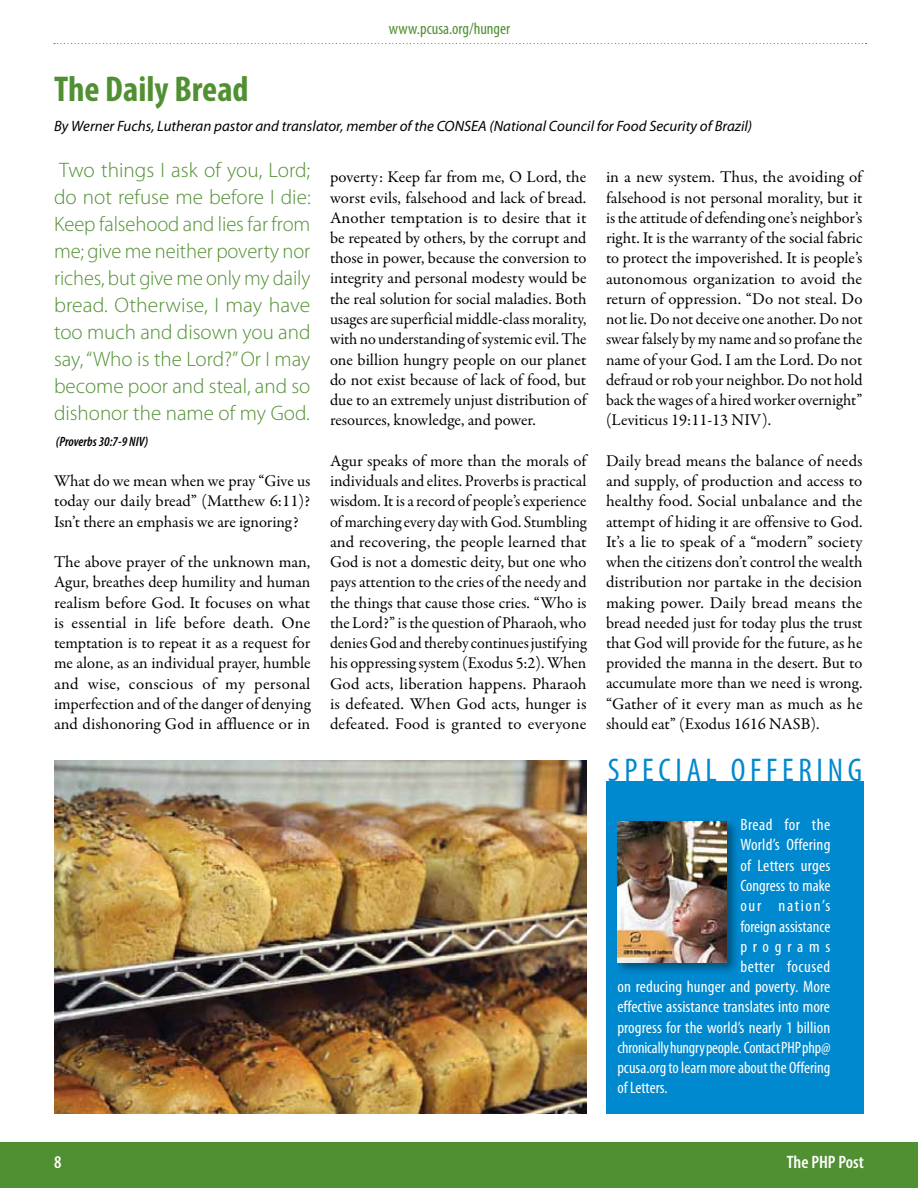
<style>
.page{position:relative;width:918px;height:1188px;background:#fff}
.page>*{position:absolute;margin:0;border:0;box-sizing:border-box;transform-origin:0 0}
.t1{font:700 condensed 36px "Myriad Pro";color:#519032}
.t2{font:condensed 33px "Myriad Pro";color:#0089cf}
.t3{font:300 21px/27px "Myriad Pro";color:#519032;text-align:justify}
.t4{font:600 condensed 18px "Myriad Pro";color:#fff}
.t5{font:16.5px/20.2px "Garamond Premr Pro";color:#000;text-align:justify}
.t6{font:condensed 16.5px "Myriad Pro";letter-spacing:.005em;color:#fff}
.t7{font:condensed 16.5px "Myriad Pro";letter-spacing:.03em;color:#fff}
.t8{font:condensed 16.5px "Myriad Pro";color:#519032}
.t9{font:condensed 16.5px "Myriad Pro";letter-spacing:.1em;color:#fff}
.t10{font:condensed 16.5px "Myriad Pro";letter-spacing:.34em;color:#fff}
.t11{font:italic 15px "Myriad Pro";color:#000}
.t12{font:italic 600 condensed 13.5px "Myriad Pro";color:#000}
</style>
<div class="page">
<svg style="left:54px;top:43px;width:813px;height:1px"></svg>
<div style="left:0;top:1143px;width:918px;height:45px;background:#519032"></div>
<img style="left:54px;top:761px;width:532px;height:353px">
<div style="left:606px;top:781px;width:258px;height:333px;background:#0089cf"></div>
<div style="left:615px;top:819px;width:124px;height:157px;background:#000;opacity:.4"></div>
<img style="left:617px;top:821px;width:110px;height:142px">
<p class="t8" style="left:389px;top:18px;width:123px">www.pcusa.org/hunger</p>
<h1 class="t1" style="left:54px;top:67px;width:196px">The Daily Bread</h1>
<p class="t11" style="left:54px;top:117px;width:700px">By Werner Fuchs, Lutheran pastor and translator, member of the CONSEA (National Council for Food Security of Brazil)</p>
<p class="t3" style="left:54px;top:156px;width:258px">Two things I ask of you, Lord; do not refuse me before I die:<br>Keep falsehood and lies far from me; give me neither poverty nor riches, but give me only my daily bread. Otherwise, I may have too much and disown you and say, “Who is the Lord?” Or I may become poor and steal, and so dishonor the name of my God.</p>
<p class="t12" style="left:56px;top:433px;width:94px">(Proverbs 30:7-9 NIV)</p>
<p class="t5" style="left:54px;top:471px;width:258px">What do we mean when we pray “Give us today our daily bread” (Matthew 6:11)?<br>Isn’t there an emphasis we are ignoring?</p>
<p class="t5" style="left:54px;top:552px;width:258px">The above prayer of the unknown man, Agur, breathes deep humility and human realism before God. It focuses on what is essential in life before death. One temptation is to repeat it as a request for me alone, as an individual prayer, humble and wise, conscious of my personal imperfection and of the danger of denying and dishonoring God in affluence or in</p>
<p class="t5" style="left:330px;top:167px;width:258px">poverty: Keep far from me, O Lord, the worst evils, falsehood and lack of bread.<br>Another temptation is to desire that it be repeated by others, by the corrupt and those in power, because the conversion to integrity and personal modesty would be the real solution for social maladies. Both usages are superficial middle-class morality, with no understanding of systemic evil. The one billion hungry people on our planet do not exist because of lack of food, but due to an extremely unjust distribution of resources, knowledge, and power.</p>
<p class="t5" style="left:330px;top:451px;width:258px">Agur speaks of more than the morals of individuals and elites. Proverbs is practical wisdom. It is a record of people’s experience of marching every day with God. Stumbling and recovering, the people learned that God is not a domestic deity, but one who pays attention to the cries of the needy and the things that cause those cries. “Who is the Lord?” is the question of Pharaoh, who denies God and thereby continues justifying his oppressing system (Exodus 5:2). When God acts, liberation happens. Pharaoh is defeated. When God acts, hunger is defeated. Food is granted to everyone</p>
<p class="t5" style="left:606px;top:167px;width:258px">in a new system. Thus, the avoiding of falsehood is not personal morality, but it is the attitude of defending one’s neighbor’s right. It is the warranty of the social fabric to protect the impoverished. It is people’s autonomous organization to avoid the return of oppression. “Do not steal. Do not lie. Do not deceive one another. Do not swear falsely by my name and so profane the name of your God. I am the Lord. Do not defraud or rob your neighbor. Do not hold back the wages of a hired worker overnight” (Leviticus 19:11-13 NIV).</p>
<p class="t5" style="left:606px;top:451px;width:258px">Daily bread means the balance of needs and supply, of production and access to healthy food. Social unbalance and the attempt of hiding it are offensive to God.<br>It’s a lie to speak of a “modern” society when the citizens don’t control the wealth distribution nor partake in the decision making power. Daily bread means the bread needed just for today plus the trust that God will provide for the future, as he provided the manna in the desert. But to accumulate more than we need is wrong. “Gather of it every man as much as he should eat” (Exodus 1616 NASB).</p>
<h2 class="t2" style="left:608px;top:750px;width:33px">Special</h2>
<h2 class="t2" style="left:731px;top:750px;width:18px">offering</h2>
<p class="t7" style="left:740px;top:815px;width:91px">Bread for the</p>
<p class="t6" style="left:740px;top:835px;width:92px">World’s Offering</p>
<p class="t6" style="left:740px;top:855px;width:91px">of Letters urges</p>
<p class="t6" style="left:740px;top:876px;width:92px">Congress to make</p>
<p class="t9" style="left:740px;top:896px;width:92px">our nation’s</p>
<p class="t6" style="left:740px;top:916px;width:92px">foreign assistance</p>
<p class="t10" style="left:740px;top:936px;width:92px">programs</p>
<p class="t7" style="left:740px;top:957px;width:92px">better focused</p>
<p class="t6" style="left:617px;top:977px;width:215px">on reducing hunger and poverty. More</p>
<p class="t6" style="left:617px;top:997px;width:214px">effective assistance translates into more</p>
<p class="t6" style="left:617px;top:1017px;width:214px">progress for the world’s nearly 1 billion</p>
<p class="t6" style="left:617px;top:1038px;width:215px">chronically hungry people. Contact PHP php@</p>
<p class="t6" style="left:617px;top:1058px;width:215px">pcusa.org to learn more about the Offering</p>
<p class="t6" style="left:617px;top:1078px;width:52px">of Letters.</p>
<p class="t4" style="left:54px;top:1151px;width:9px">8</p>
<p class="t4" style="left:787px;top:1151px;width:79px">The PHP Post</p>
</div>
